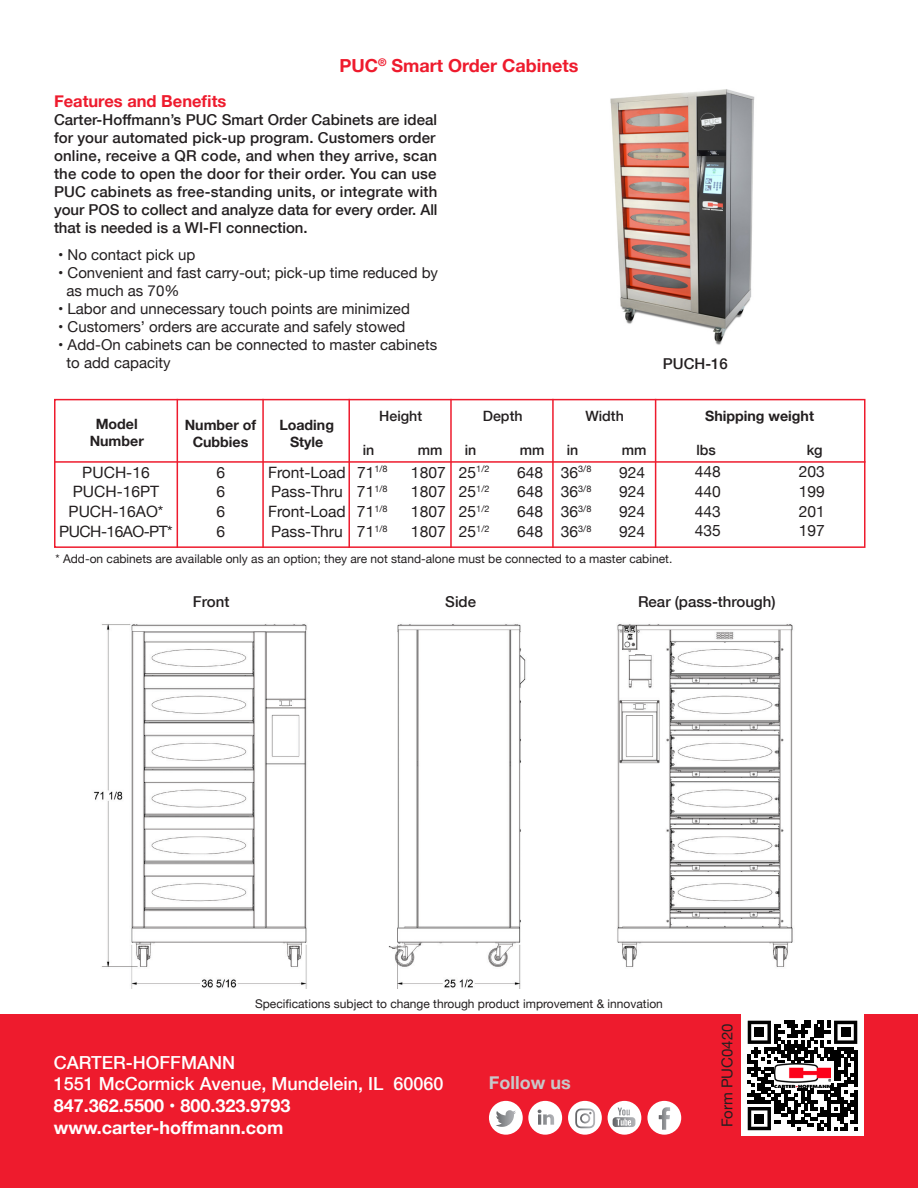
<style>
.page{position:relative;width:918px;height:1188px;background:#fff}
.page>*{position:absolute;margin:0;border:0;box-sizing:border-box;transform-origin:0 0}
.t1{font:500 18px/21.6px "Helvetica Neue";color:#fff}
.t2{font:700 18px/21.6px "Helvetica Neue";color:#fff}
.t3{font:700 18px "Helvetica Neue";color:#ee1b2d}
.t4{font:700 18px "Helvetica Neue";color:#c7c8ca}
.t5{font:700 16.5px "Helvetica Neue";color:#ee1b2d}
.t6{font:15.6px/20px "Helvetica Neue";color:#231f20;text-align:center}
.t7{font:500 15px/18px "Helvetica Neue";letter-spacing:.005em;color:#231f20}
.t8{font:15px/18px "Helvetica Neue";color:#231f20}
.t9{font:700 14.25px/17.1px "Helvetica Neue";color:#231f20;text-align:center}
.t10{font:500 14.25px "Helvetica Neue";color:#231f20}
.t11{font:12px "Helvetica Neue";color:#231f20}
.t12{font:9.15px "Helvetica Neue";color:#231f20}
.s1{font-size:15.6px}
</style>
<div class="page">
<div style="left:0;top:1015px;width:918px;height:173px;background:#ee1b2d"></div>
<div style="left:528px;top:1101px;width:34px;height:34px;background:#fff;border-radius:50%"></div>
<svg style="left:538px;top:1110px;width:16px;height:15px"></svg>
<div style="left:568px;top:1101px;width:34px;height:34px;background:#fff;border-radius:50%"></div>
<svg style="left:575px;top:1108px;width:20px;height:20px"></svg>
<div style="left:608px;top:1101px;width:33px;height:34px;background:#fff;border-radius:50%"></div>
<svg style="left:613px;top:1108px;width:22px;height:19px"></svg>
<div style="left:489px;top:1101px;width:34px;height:34px;background:#fff;border-radius:50%"></div>
<svg style="left:496px;top:1110px;width:20px;height:17px"></svg>
<div style="left:647px;top:1101px;width:34px;height:34px;background:#fff;border-radius:50%"></div>
<svg style="left:659px;top:1107px;width:11px;height:23px"></svg>
<div style="left:54px;top:399px;width:812px;height:149px;border:2px solid #ee1b2d"></div>
<hr style="left:177px;top:399px;width:1px;height:149px;background:#ee1b2d">
<hr style="left:262px;top:399px;width:2px;height:149px;background:#ee1b2d">
<hr style="left:348px;top:399px;width:2px;height:149px;background:#ee1b2d">
<hr style="left:450px;top:399px;width:2px;height:149px;background:#ee1b2d">
<hr style="left:552px;top:399px;width:2px;height:149px;background:#ee1b2d">
<hr style="left:655px;top:399px;width:1px;height:149px;background:#ee1b2d">
<hr style="left:54px;top:461px;width:812px;height:2px;background:#ee1b2d">
<img style="left:610px;top:89px;width:145px;height:256px">
<div style="left:741px;top:1015px;width:123px;height:121px;background:#fff"></div>
<svg style="left:748px;top:1021px;width:109px;height:109px"></svg>
<div style="left:754px;top:1027px;width:10px;height:10px;background:#000"></div>
<div style="left:841px;top:1027px;width:10px;height:10px;background:#000"></div>
<div style="left:754px;top:1114px;width:10px;height:10px;background:#000"></div>
<img style="left:774px;top:1064px;width:57px;height:23px">
<img style="left:93px;top:624px;width:700px;height:364px">
<p class="t3" style="left:339px;top:51px;width:241px">PUC<sup>®</sup> Smart Order Cabinets</p>
<p class="t5" style="left:54px;top:88px;width:174px">Features and Benefits</p>
<p class="t7" style="left:54px;top:110px;width:385px">Carter-Hoffmann’s PUC Smart Order Cabinets are ideal for your automated pick-up program. Customers order online, receive a QR code, and when they arrive, scan the code to open the door for their order. You can use PUC cabinets as free-standing units, or integrate with your POS to collect and analyze data for every order. All that is needed is a WI-FI connection.</p>
<p class="t8" style="left:58px;top:246px;width:139px">• No contact pick up</p>
<p class="t8" style="left:67px;top:264px;width:373px;text-indent:-8px">• Convenient and fast carry-out; pick-up time reduced by as much as 70%</p>
<p class="t8" style="left:58px;top:300px;width:353px">• Labor and unnecessary touch points are minimized</p>
<p class="t8" style="left:58px;top:318px;width:349px">• Customers’ orders are accurate and safely stowed</p>
<p class="t8" style="left:67px;top:336px;width:372px;text-indent:-8px">• Add-On cabinets can be connected to master cabinets to add capacity</p>
<p class="t9" style="left:90px;top:416px;width:56px">Model<br>Number</p>
<p class="t9" style="left:185px;top:417px;width:73px">Number of<br>Cubbies</p>
<p class="t9" style="left:279px;top:417px;width:56px">Loading<br>Style</p>
<p class="t10" style="left:379px;top:405px;width:44px">Height</p>
<p class="t10" style="left:363px;top:439px;width:13px">in</p>
<p class="t10" style="left:418px;top:439px;width:26px">mm</p>
<p class="t10" style="left:483px;top:405px;width:41px">Depth</p>
<p class="t10" style="left:465px;top:439px;width:13px">in</p>
<p class="t10" style="left:520px;top:439px;width:26px">mm</p>
<p class="t10" style="left:585px;top:405px;width:40px">Width</p>
<p class="t10" style="left:567px;top:439px;width:13px">in</p>
<p class="t10" style="left:622px;top:439px;width:26px">mm</p>
<p class="t7" style="left:663px;top:354px;width:67px">PUCH-16</p>
<p class="t9" style="left:705px;top:408px;width:110px">Shipping weight</p>
<p class="t10" style="left:696px;top:439px;width:21px">lbs</p>
<p class="t10" style="left:807px;top:439px;width:18px">kg</p>
<p class="t6" style="left:59px;top:463px;width:115px">PUCH-16<br>PUCH-16PT<br>PUCH-16AO*<br>PUCH-16AO-PT*</p>
<p class="t12" style="left:357px;top:463px;width:32px"><span class="s1">71</span>1/8</p>
<p class="t6" style="left:411px;top:463px;width:36px">1807</p>
<p class="t12" style="left:459px;top:463px;width:32px"><span class="s1">25</span>1/2</p>
<p class="t6" style="left:517px;top:463px;width:28px">648</p>
<p class="t12" style="left:459px;top:482px;width:32px"><span class="s1">25</span>1/2</p>
<p class="t6" style="left:517px;top:483px;width:28px">648</p>
<p class="t12" style="left:459px;top:502px;width:32px"><span class="s1">25</span>1/2</p>
<p class="t6" style="left:517px;top:503px;width:28px">648</p>
<p class="t12" style="left:459px;top:522px;width:32px"><span class="s1">25</span>1/2</p>
<p class="t6" style="left:517px;top:523px;width:28px">648</p>
<p class="t12" style="left:561px;top:463px;width:32px"><span class="s1">36</span>3/8</p>
<p class="t6" style="left:619px;top:463px;width:28px">924</p>
<p class="t12" style="left:561px;top:482px;width:32px"><span class="s1">36</span>3/8</p>
<p class="t6" style="left:619px;top:483px;width:28px">924</p>
<p class="t12" style="left:561px;top:502px;width:32px"><span class="s1">36</span>3/8</p>
<p class="t6" style="left:619px;top:503px;width:28px">924</p>
<p class="t12" style="left:561px;top:522px;width:32px"><span class="s1">36</span>3/8</p>
<p class="t6" style="left:619px;top:523px;width:28px">924</p>
<p class="t6" style="left:216px;top:463px;width:10px;text-align:justify">6<br>6<br>6<br>6</p>
<p class="t6" style="left:268px;top:463px;width:79px;text-align:left">Front-Load<br>Pass-Thru<br>Front-Load<br>Pass-Thru</p>
<p class="t11" style="left:56px;top:550px;width:618px">* Add-on cabinets are available only as an option; they are not stand-alone must be connected to a master cabinet.</p>
<p class="t12" style="left:357px;top:482px;width:32px"><span class="s1">71</span>1/8</p>
<p class="t6" style="left:411px;top:483px;width:36px">1807</p>
<p class="t12" style="left:357px;top:502px;width:32px"><span class="s1">71</span>1/8</p>
<p class="t6" style="left:411px;top:503px;width:36px">1807</p>
<p class="t12" style="left:357px;top:522px;width:32px"><span class="s1">71</span>1/8</p>
<p class="t6" style="left:411px;top:523px;width:36px">1807</p>
<p class="t6" style="left:695px;top:462px;width:28px">448</p>
<p class="t6" style="left:799px;top:462px;width:28px">203</p>
<p class="t6" style="left:695px;top:482px;width:28px">440</p>
<p class="t6" style="left:799px;top:482px;width:28px">199</p>
<p class="t6" style="left:695px;top:502px;width:28px">443</p>
<p class="t6" style="left:799px;top:502px;width:28px">201</p>
<p class="t6" style="left:695px;top:522px;width:28px">435</p>
<p class="t6" style="left:799px;top:522px;width:28px">197</p>
<p class="t7" style="left:193px;top:592px;width:38px">Front</p>
<p class="t7" style="left:445px;top:592px;width:32px">Side</p>
<p class="t7" style="left:638px;top:592px;width:139px">Rear (pass-through)</p>
<p class="t11" style="left:255px;top:995px;width:409px">Specifications subject to change through product improvement &amp; innovation</p>
<p class="t1" style="left:54px;top:1051px;width:391px">CARTER-HOFFMANN<br>1551 McCormick Avenue, Mundelein, IL 60060</p>
<p class="t2" style="left:54px;top:1095px;width:238px">847.362.5500 • 800.323.9793 www.carter-hoffmann.com</p>
<p class="t4" style="left:489px;top:1068px;width:83px">Follow us</p>
<p class="t8" style="left:719px;top:1127px;width:105px;rotate:-90deg">Form PUC0420</p>
</div>
